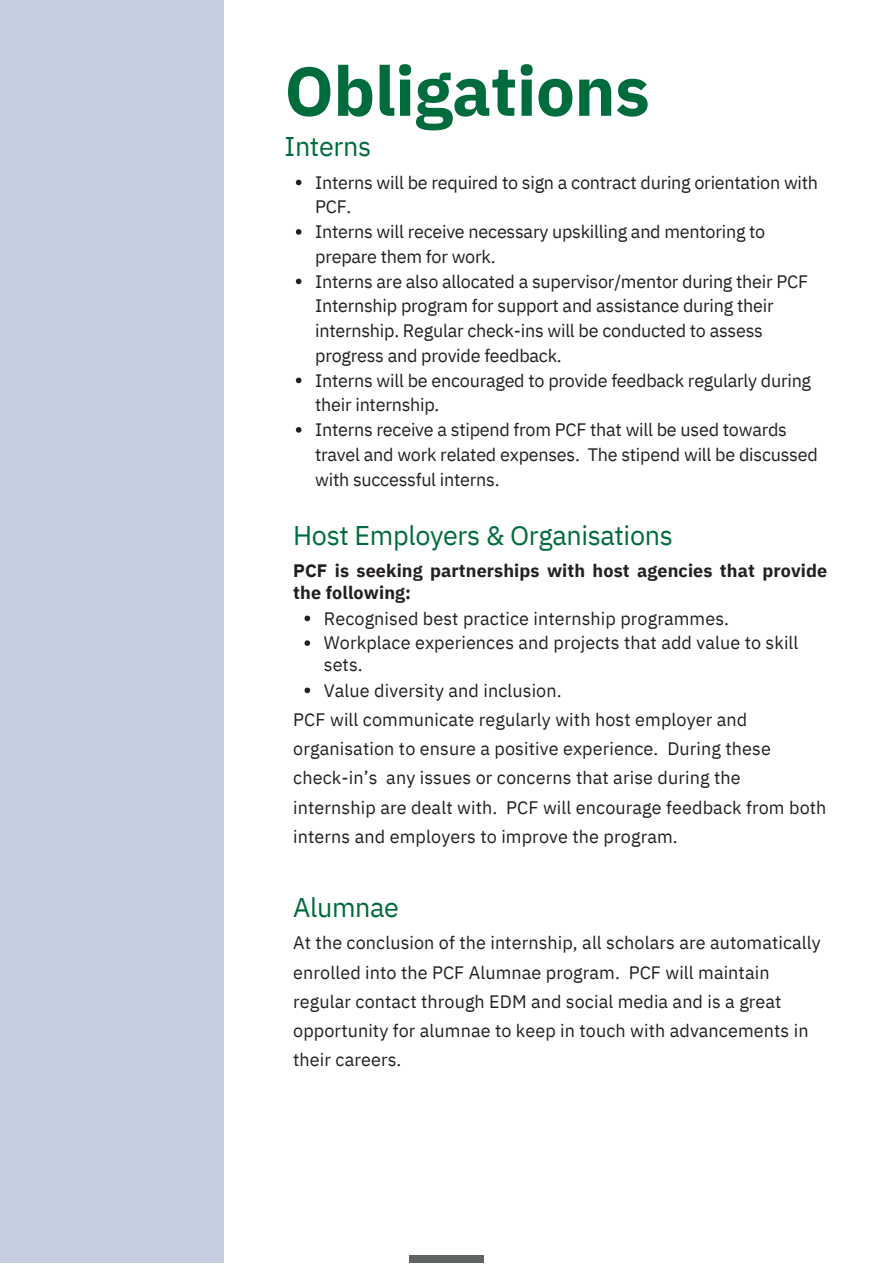
<style>
.page{position:relative;width:893px;height:1264px;background:#fff}
.page>*{position:absolute;margin:0;border:0;box-sizing:border-box;transform-origin:0 0}
.t1{font:700 69px "IBM Plex Sans";letter-spacing:-.005em;color:#006b3d}
.t2{font:27px "IBM Plex Sans";letter-spacing:-.015em;color:#006b3d}
.t3{font:18px/29.2px "IBM Plex Sans";letter-spacing:.005em;color:#231f20}
.t4{font:18px/24.8px "IBM Plex Sans";letter-spacing:-.015em;color:#231f20}
.t5{font:700 18px/21.3px "IBM Plex Sans";letter-spacing:.005em;color:#231f20}
</style>
<div class="page">
<div style="left:0;top:0;width:224px;height:1262px;background:#c5cedf"></div>
<div style="left:409px;top:1255px;width:74px;height:7px;background:#616465"></div>
<svg style="left:304px;top:615px;width:6px;height:6px"></svg>
<svg style="left:304px;top:640px;width:6px;height:6px"></svg>
<svg style="left:304px;top:687px;width:6px;height:6px"></svg>
<svg style="left:296px;top:180px;width:5px;height:5px"></svg>
<svg style="left:296px;top:229px;width:5px;height:6px"></svg>
<svg style="left:296px;top:278px;width:5px;height:6px"></svg>
<svg style="left:296px;top:377px;width:5px;height:6px"></svg>
<svg style="left:296px;top:427px;width:5px;height:5px"></svg>
<p class="t1" style="left:284px;top:45px;width:367px">Obligations</p>
<p class="t2" style="left:284px;top:128px;width:88px">Interns</p>
<p class="t4" style="left:315px;top:169px;width:504px">Interns will be required to sign a contract during orientation with<br>PCF.</p>
<p class="t4" style="left:315px;top:219px;width:451px">Interns will receive necessary upskilling and mentoring to prepare them for work.</p>
<p class="t4" style="left:315px;top:268px;width:494px">Interns are also allocated a supervisor/mentor during their PCF Internship program for support and assistance during their internship. Regular check-ins will be conducted to assess progress and provide feedback.</p>
<p class="t4" style="left:315px;top:367px;width:497px">Interns will be encouraged to provide feedback regularly during their internship.</p>
<p class="t4" style="left:315px;top:417px;width:504px">Interns receive a stipend from PCF that will be used towards travel and work related expenses. The stipend will be discussed with successful interns.</p>
<p class="t2" style="left:293px;top:517px;width:381px">Host Employers &amp; Organisations</p>
<p class="t5" style="left:293px;top:560px;width:535px">PCF is seeking partnerships with host agencies that provide the following:</p>
<p class="t3" style="left:324px;top:603px;width:407px">Recognised best practice internship programmes.</p>
<p class="t3" style="left:324px;top:632px;width:476px;line-height:21.3px">Workplace experiences and projects that add value to skill sets.</p>
<p class="t3" style="left:324px;top:675px;width:239px">Value diversity and inclusion.</p>
<p class="t3" style="left:293px;top:704px;width:534px">PCF will communicate regularly with host employer and organisation to ensure a positive experience. During these check-in’s any issues or concerns that arise during the internship are dealt with. PCF will encourage feedback from both interns and employers to improve the program.</p>
<p class="t2" style="left:293px;top:889px;width:107px">Alumnae</p>
<p class="t3" style="left:293px;top:928px;width:529px">At the conclusion of the internship, all scholars are automatically enrolled into the PCF Alumnae program. PCF will maintain regular contact through EDM and social media and is a great opportunity for alumnae to keep in touch with advancements in their careers.</p>
</div>
